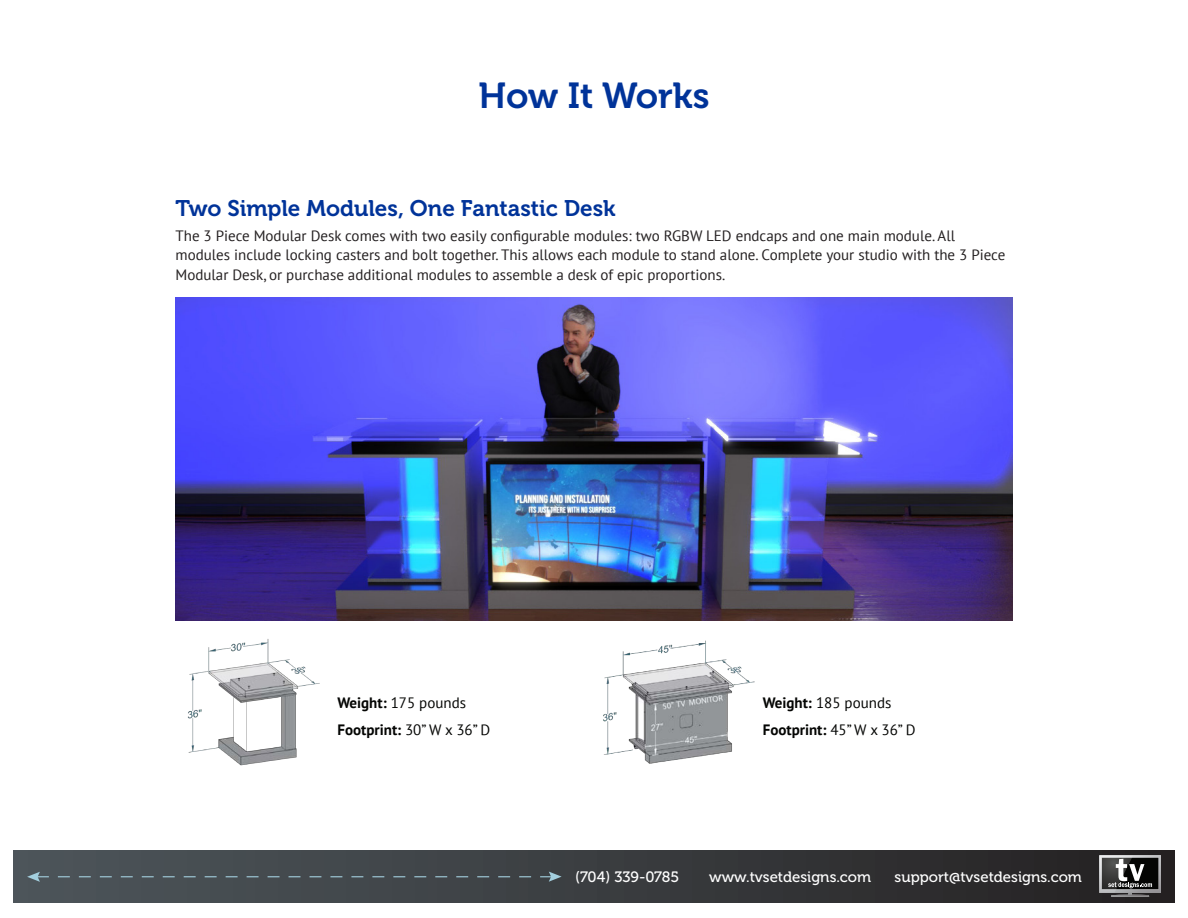
<style>
.page{position:relative;width:1188px;height:918px;background:#fff}
.page>*{position:absolute;margin:0;border:0;box-sizing:border-box;transform-origin:0 0}
.s2{font:36px "Museo 700";letter-spacing:-.005em;color:#039}
.t1{font:22.5px "Museo 700";color:#039}
.p3{font:15px/19.5px "PT Sans";color:#231f20}
.Footer_Number{font:15px "Museo 500";color:#fff}
.specs{font:700 15px "PT Sans";color:#040503}
.specs-2{font:15px "PT Sans";color:#040503}
.s1{font-weight:700}
.s2{font-weight:400}
</style>
<div class="page">
<div style="left:14px;top:850px;width:1160px;height:53px;background:linear-gradient(to right,#4e575c,#242122)"></div>
<svg style="left:1099px;top:855px;width:62px;height:42px;background:#646464"></svg>
<svg style="left:27px;top:872px;width:535px;height:10px;background:#4b5459"></svg>
<img style="left:187px;top:639px;width:133px;height:127px">
<img style="left:603px;top:640px;width:152px;height:124px">
<img style="left:176px;top:297px;width:836px;height:324px">
<p class="s2" style="left:478px;top:76px;width:233px">How It Works</p>
<p class="t1" style="left:176px;top:196px;width:442px">Two Simple Modules, One Fantastic Desk</p>
<p class="p3" style="left:176px;top:225px;width:831px">The 3 Piece Modular Desk comes with two easily configurable modules: two RGBW LED endcaps and one main module. All modules include locking casters and bolt together. This allows each module to stand alone. Complete your studio with the 3 Piece<br>Modular Desk, or purchase additional modules to assemble a desk of epic proportions.</p>
<p class="specs-2" style="left:338px;top:693px;width:130px"><span class="s1">Weight:</span> 175 pounds</p>
<p class="specs-2" style="left:763px;top:693px;width:130px"><span class="s1">Weight:</span> 185 pounds</p>
<p class="specs" style="left:338px;top:719px;width:154px">Footprint: <span class="s2">30” W x 36” D</span></p>
<p class="specs" style="left:763px;top:719px;width:154px">Footprint: <span class="s2">45” W x 36” D</span></p>
<p class="Footer_Number" style="left:575px;top:868px;width:106px">(704) 339-0785</p>
<p class="Footer_Number" style="left:709px;top:868px;width:163px">www.tvsetdesigns.com</p>
<p class="Footer_Number" style="left:895px;top:868px;width:189px">support@tvsetdesigns.com</p>
</div>
